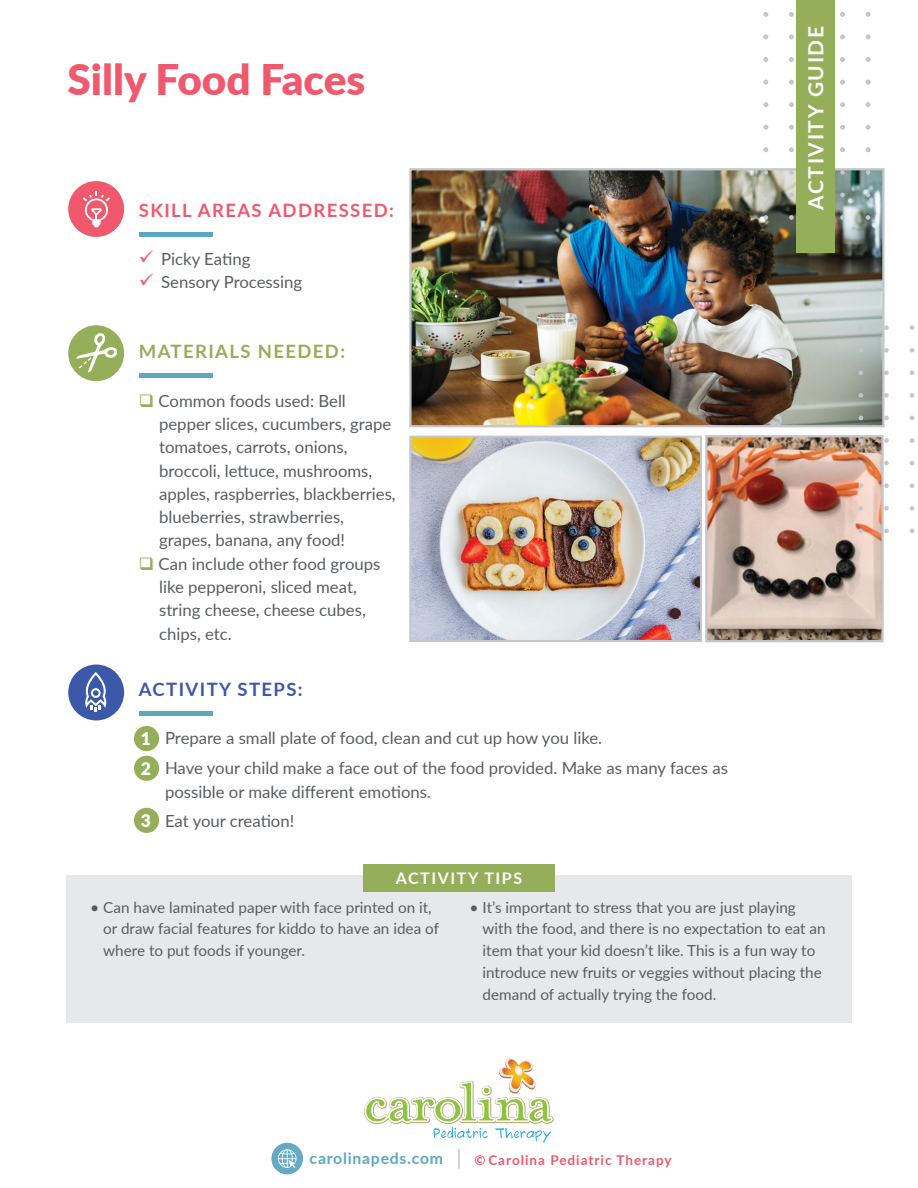
<style>
.page{position:relative;width:918px;height:1188px;background:#fff}
.page>*{position:absolute;margin:0;border:0;box-sizing:border-box;transform-origin:0 0}
.t1{font:900 42.15px "Lato";color:#f0596d}
.t2{font:700 21px "Lato";letter-spacing:.075em;color:#fff}
.t3{font:700 18.45px "Lato";letter-spacing:.075em;color:#f0596d}
.t4{font:700 18.45px "Lato";letter-spacing:.075em;color:#94ae59}
.t5{font:700 18.45px "Lato";letter-spacing:.075em;color:#3c58a8}
.t6{font:900 17.4px "Lato";color:#fff}
.t7{font:16.8px/23.2px "Lato";color:#595c5f}
.t8{font:700 16.05px "Lato";letter-spacing:.1em;color:#fff}
.t9{font:700 15.75px "Lato";letter-spacing:.05em;color:#5da8c0}
.t10{font:15.6px "Lato";letter-spacing:.03em;color:#64aac3}
.t11{font:15.3px/21.9px "Lato";color:#595c5f}
.t12{font:700 13.5px "Lato";letter-spacing:.075em;color:#f0596d}
.s1{font-size:15.75px}
</style>
<div class="page">
<svg style="left:364px;top:1058px;width:190px;height:85px"></svg>
<div style="left:271px;top:1143px;width:32px;height:31px;background:#64aac3;border-radius:50%"></div>
<svg style="left:278px;top:1149px;width:19px;height:19px"></svg>
<hr style="left:458px;top:1149px;width:2px;height:20px;background:#c4c5cd">
<div style="left:68px;top:181px;width:56px;height:56px;background:#f0596d;border-radius:50%"></div>
<svg style="left:83px;top:192px;width:27px;height:35px"></svg>
<hr style="left:139px;top:232px;width:73px;height:4px;background:#5da8c0">
<hr style="left:139px;top:374px;width:73px;height:4px;background:#5da8c0">
<div style="left:68px;top:325px;width:56px;height:56px;background:#94ae59;border-radius:50%"></div>
<svg style="left:76px;top:332px;width:42px;height:40px"></svg>
<div style="left:68px;top:665px;width:56px;height:55px;background:#3c58a8;border-radius:50%"></div>
<svg style="left:85px;top:672px;width:22px;height:40px"></svg>
<hr style="left:139px;top:711px;width:73px;height:4px;background:#5da8c0">
<div style="left:134px;top:726px;width:25px;height:25px;background:#94ae59;border-radius:50%"></div>
<div style="left:134px;top:756px;width:25px;height:25px;background:#94ae59;border-radius:50%"></div>
<div style="left:134px;top:808px;width:25px;height:25px;background:#94ae59;border-radius:50%"></div>
<div style="left:66px;top:875px;width:786px;height:147px;background:#e7e8eb"></div>
<div style="left:363px;top:864px;width:192px;height:28px;background:#94ae59"></div>
<img style="left:412px;top:171px;width:470px;height:253px">
<div style="left:409px;top:168px;width:476px;height:259px;border:2px solid #c4c5cd"></div>
<svg style="left:764px;top:12px;width:4px;height:5px"></svg>
<svg style="left:789px;top:12px;width:5px;height:5px"></svg>
<svg style="left:840px;top:12px;width:5px;height:5px"></svg>
<svg style="left:866px;top:12px;width:4px;height:5px"></svg>
<svg style="left:764px;top:35px;width:4px;height:4px"></svg>
<svg style="left:789px;top:35px;width:5px;height:4px"></svg>
<svg style="left:840px;top:35px;width:5px;height:4px"></svg>
<svg style="left:866px;top:35px;width:4px;height:4px"></svg>
<svg style="left:764px;top:57px;width:4px;height:5px"></svg>
<svg style="left:789px;top:57px;width:5px;height:5px"></svg>
<svg style="left:840px;top:57px;width:5px;height:5px"></svg>
<svg style="left:866px;top:57px;width:4px;height:5px"></svg>
<svg style="left:764px;top:80px;width:4px;height:4px"></svg>
<svg style="left:789px;top:80px;width:5px;height:4px"></svg>
<svg style="left:840px;top:80px;width:5px;height:4px"></svg>
<svg style="left:866px;top:80px;width:4px;height:4px"></svg>
<svg style="left:764px;top:102px;width:4px;height:5px"></svg>
<svg style="left:789px;top:102px;width:5px;height:5px"></svg>
<svg style="left:840px;top:102px;width:5px;height:5px"></svg>
<svg style="left:866px;top:102px;width:4px;height:5px"></svg>
<svg style="left:764px;top:125px;width:4px;height:5px"></svg>
<svg style="left:789px;top:125px;width:5px;height:5px"></svg>
<svg style="left:840px;top:125px;width:5px;height:5px"></svg>
<svg style="left:866px;top:125px;width:4px;height:5px"></svg>
<svg style="left:764px;top:147px;width:4px;height:5px"></svg>
<svg style="left:789px;top:147px;width:5px;height:5px"></svg>
<svg style="left:840px;top:147px;width:5px;height:5px"></svg>
<svg style="left:866px;top:147px;width:4px;height:5px"></svg>
<svg style="left:764px;top:170px;width:4px;height:5px"></svg>
<svg style="left:789px;top:170px;width:5px;height:5px"></svg>
<svg style="left:840px;top:170px;width:5px;height:5px"></svg>
<svg style="left:866px;top:170px;width:4px;height:5px"></svg>
<svg style="left:764px;top:193px;width:4px;height:4px"></svg>
<svg style="left:789px;top:193px;width:5px;height:4px"></svg>
<svg style="left:840px;top:193px;width:5px;height:4px"></svg>
<svg style="left:866px;top:193px;width:4px;height:4px"></svg>
<svg style="left:764px;top:215px;width:4px;height:5px"></svg>
<svg style="left:789px;top:215px;width:5px;height:5px"></svg>
<svg style="left:840px;top:215px;width:5px;height:5px"></svg>
<svg style="left:866px;top:215px;width:4px;height:5px"></svg>
<div style="left:796px;top:0;width:39px;height:253px;background:#94ae59"></div>
<img style="left:708px;top:438px;width:173px;height:201px">
<div style="left:705px;top:435px;width:179px;height:207px;border:2px solid #c4c5cd"></div>
<img style="left:412px;top:439px;width:287px;height:200px">
<div style="left:409px;top:436px;width:293px;height:206px;border:2px solid #c4c5cd"></div>
<svg style="left:910px;top:529px;width:4px;height:4px"></svg>
<svg style="left:884px;top:529px;width:5px;height:4px"></svg>
<svg style="left:859px;top:529px;width:4px;height:4px"></svg>
<svg style="left:910px;top:506px;width:4px;height:5px"></svg>
<svg style="left:884px;top:506px;width:5px;height:5px"></svg>
<svg style="left:859px;top:506px;width:4px;height:5px"></svg>
<svg style="left:910px;top:483px;width:4px;height:5px"></svg>
<svg style="left:884px;top:483px;width:5px;height:5px"></svg>
<svg style="left:859px;top:483px;width:4px;height:5px"></svg>
<svg style="left:910px;top:461px;width:4px;height:4px"></svg>
<svg style="left:884px;top:461px;width:5px;height:4px"></svg>
<svg style="left:859px;top:461px;width:4px;height:4px"></svg>
<svg style="left:910px;top:438px;width:4px;height:5px"></svg>
<svg style="left:884px;top:438px;width:5px;height:5px"></svg>
<svg style="left:859px;top:438px;width:4px;height:5px"></svg>
<svg style="left:910px;top:416px;width:4px;height:4px"></svg>
<svg style="left:884px;top:416px;width:5px;height:4px"></svg>
<svg style="left:859px;top:416px;width:4px;height:4px"></svg>
<svg style="left:910px;top:393px;width:4px;height:5px"></svg>
<svg style="left:884px;top:393px;width:5px;height:5px"></svg>
<svg style="left:859px;top:393px;width:4px;height:5px"></svg>
<svg style="left:910px;top:371px;width:4px;height:4px"></svg>
<svg style="left:884px;top:371px;width:5px;height:4px"></svg>
<svg style="left:859px;top:371px;width:4px;height:4px"></svg>
<svg style="left:910px;top:348px;width:4px;height:5px"></svg>
<svg style="left:884px;top:348px;width:5px;height:5px"></svg>
<svg style="left:859px;top:348px;width:4px;height:5px"></svg>
<svg style="left:910px;top:325px;width:4px;height:5px"></svg>
<svg style="left:884px;top:325px;width:5px;height:5px"></svg>
<svg style="left:859px;top:325px;width:4px;height:5px"></svg>
<p class="t1" style="left:68px;top:48px;width:299px">Silly Food Faces</p>
<p class="t3" style="left:139px;top:197px;width:257px">SKILL AREAS ADDRESSED:</p>
<p class="t7" style="left:161px;top:247px;width:91px">Picky Eating</p>
<p class="t7" style="left:161px;top:270px;width:142px">Sensory Processing</p>
<p class="t4" style="left:139px;top:338px;width:208px">MATERIALS NEEDED:</p>
<p class="t7" style="left:159px;top:388px;width:239px">Common foods used: Bell pepper slices, cucumbers, grape tomatoes, carrots, onions, broccoli, lettuce, mushrooms, apples, raspberries, blackberries, blueberries, strawberries, grapes, banana, any food!</p>
<p class="t7" style="left:159px;top:551px;width:223px">Can include other food groups like pepperoni, sliced meat, string cheese, cheese cubes, chips, etc.</p>
<p class="t5" style="left:139px;top:676px;width:165px">ACTIVITY STEPS:</p>
<p class="t7" style="left:165px;top:726px;width:439px">Prepare a small plate of food, clean and cut up how you like.</p>
<p class="t7" style="left:165px;top:756px;width:564px">Have your child make a face out of the food provided. Make as many faces as possible or make different emotions.</p>
<p class="t7" style="left:165px;top:809px;width:131px">Eat your creation!</p>
<p class="t6" style="left:141px;top:726px;width:12px">1</p>
<p class="t6" style="left:141px;top:755px;width:12px">2</p>
<p class="t6" style="left:141px;top:807px;width:12px">3</p>
<p class="t2" style="left:800px;top:210px;width:185px;rotate:-90deg">ACTIVITY GUIDE</p>
<p class="t8" style="left:396px;top:866px;width:128px">ACTIVITY TIPS</p>
<p class="t11" style="left:483px;top:895px;width:345px;text-indent:-13px"><span class="s1">•</span> It’s important to stress that you are just playing with the food, and there is no expectation to eat an item that your kid doesn’t like. This is a fun way to introduce new fruits or veggies without placing the demand of actually trying the food.</p>
<p class="t11" style="left:103px;top:895px;width:337px;text-indent:-13px"><span class="s1">•</span> Can have laminated paper with face printed on it, or draw facial features for kiddo to have an idea of where to put foods if younger.</p>
<p class="t10" style="left:314px;top:1144px;width:129px">CarolinaPeds.com</p>
<p class="t9" style="left:310px;top:1146px;width:135px">carolinapeds.com</p>
<p class="t12" style="left:474px;top:1150px;width:199px">© Carolina Pediatric Therapy</p>
</div>
